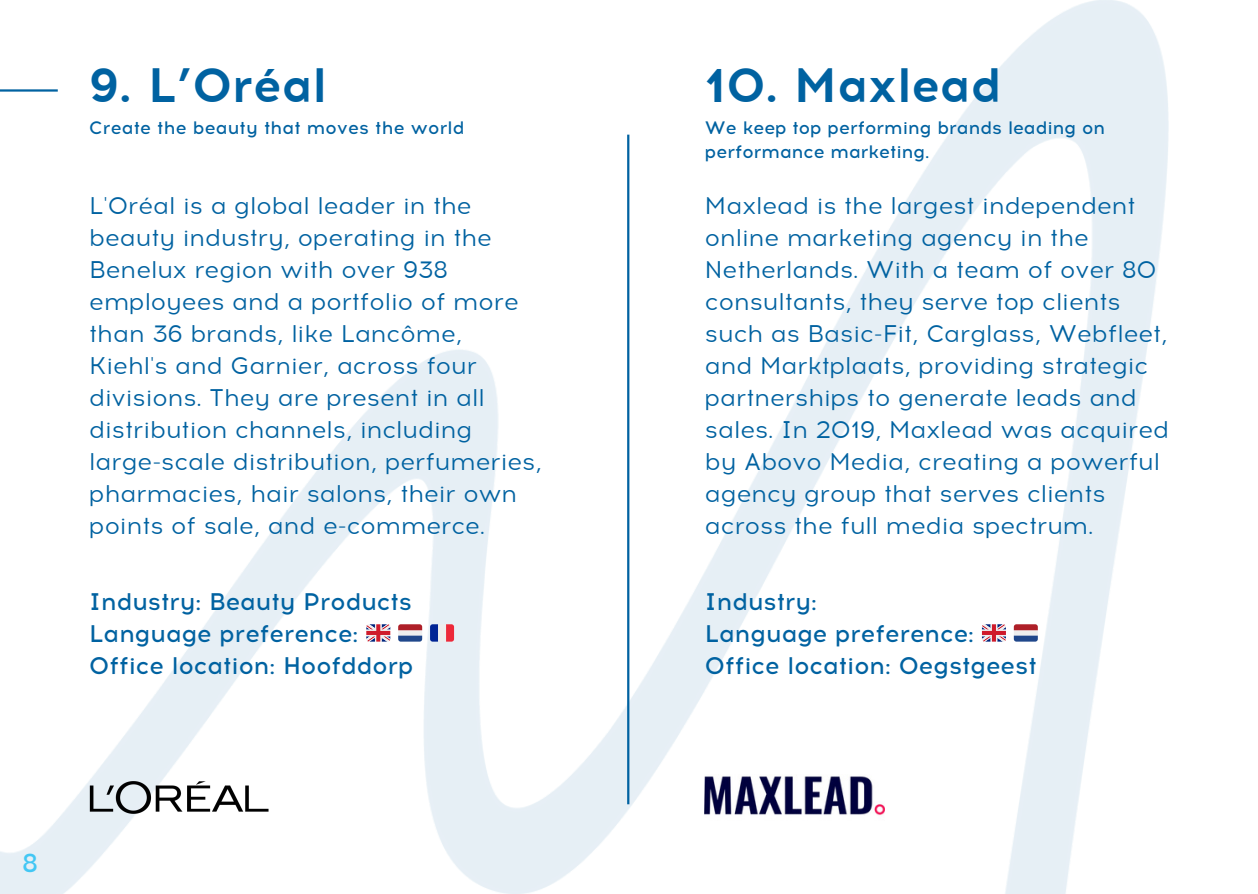
<style>
.page{position:relative;width:1258px;height:894px;background:#fff}
.page>*{position:absolute;margin:0;border:0;box-sizing:border-box;transform-origin:0 0}
.t1{font:700 48px "Acrom";color:#0062a1}
.t2{font:500 26.4px "Acrom";color:#43c7f4}
.t3{font:24px/32.1px "Acrom";color:#0062a1}
.t4{font:500 24px/32.1px "Acrom";color:#0062a1}
.t5{font:500 18px/24px "Acrom";color:#0062a1}
</style>
<div class="page">
<img style="left:0;top:0;width:1168px;height:893px">
<hr style="left:0;top:89px;width:58px;height:3px;background:#0062a1">
<hr style="left:627px;top:135px;width:2px;height:669px;background:#0062a1">
<img style="left:89px;top:746px;width:180px;height:101px">
<img style="left:705px;top:707px;width:180px;height:180px">
<p class="t1" style="left:89px;top:64px;width:239px">9. L’Oréal</p>
<h1 class="t1" style="left:705px;top:64px;width:298px">10. Maxlead</h1>
<p class="t5" style="left:89px;top:115px;width:377px">Create the beauty that moves the world</p>
<p class="t5" style="left:705px;top:115px;width:402px">We keep top performing brands leading on performance marketing.</p>
<p class="t3" style="left:89px;top:191px;width:454px">L'Oréal is a global leader in the beauty industry, operating in the Benelux region with over 938 employees and a portfolio of more than 36 brands, like Lancôme, Kiehl's and Garnier, across four divisions. They are present in all distribution channels, including large-scale distribution, perfumeries, pharmacies, hair salons, their own points of sale, and e-commerce.</p>
<h3 class="t4" style="left:89px;top:585px;width:324px">Industry: Beauty Products<br>Language preference:</h3>
<h2 class="t4" style="left:89px;top:649px;width:326px">Office location: Hoofddorp</h2>
<p class="t3" style="left:705px;top:191px;width:466px">Maxlead is the largest independent online marketing agency in the Netherlands. With a team of over 80 consultants, they serve top clients such as Basic-Fit, Carglass, Webfleet, and Marktplaats, providing strategic partnerships to generate leads and sales. In 2019, Maxlead was acquired by Abovo Media, creating a powerful agency group that serves clients across the full media spectrum.</p>
<p class="t4" style="left:705px;top:585px;width:333px">Industry:<br>Language preference:<br>Office location: Oegstgeest</p>
<p class="t2" style="left:22px;top:846px;width:17px">8</p>
</div>
